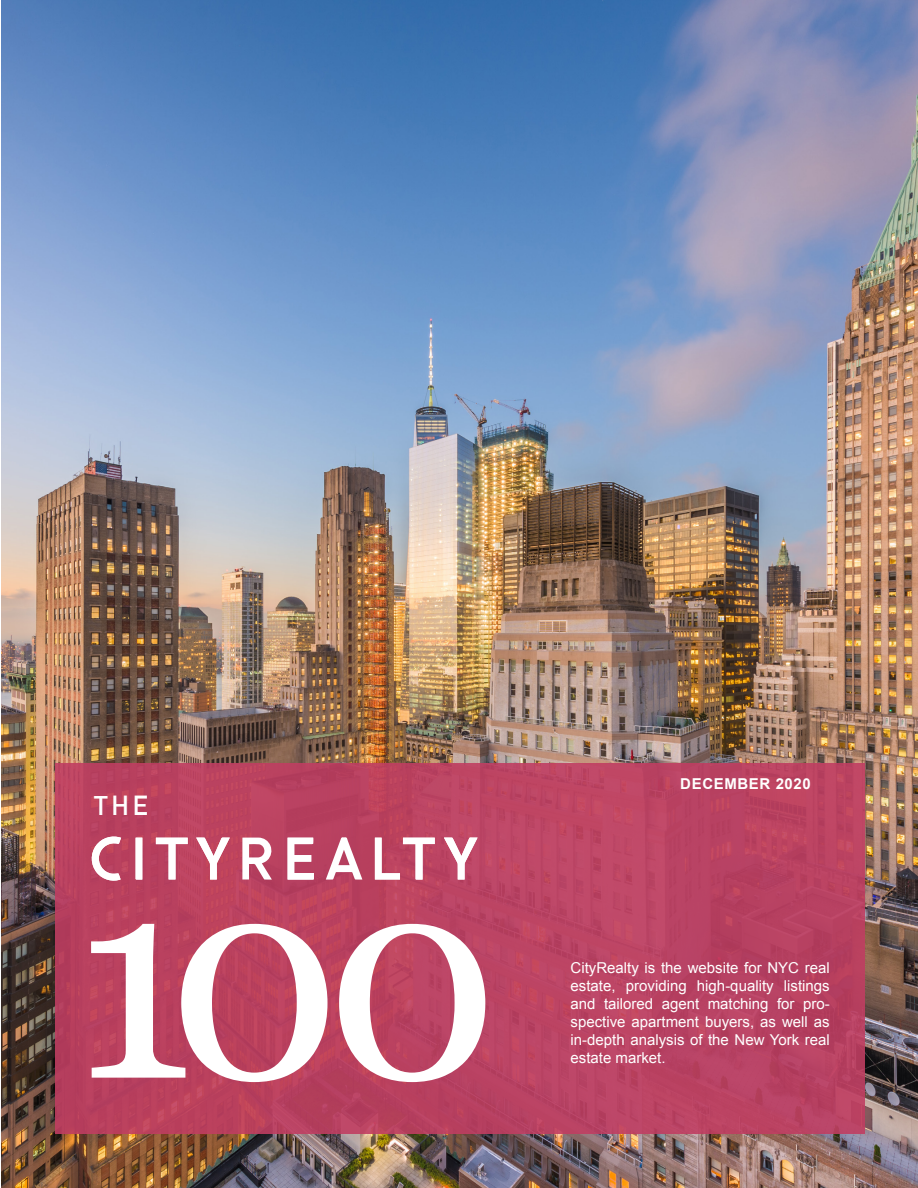
<style>
.page{position:relative;width:918px;height:1188px;background:#fff}
.page>*{position:absolute;margin:0;border:0;box-sizing:border-box;transform-origin:0 0}
.t1{font:285px "Georgia";color:#fff}
.t2{font:27px "Alte DIN1451 Mittelschrift";color:#fff}
.t3{font:15px/18px "Arial";color:#fff;text-align:justify}
.t4{font:700 15px "Arial";letter-spacing:.04em;color:#fff}
</style>
<div class="page">
<img style="left:2px;top:0;width:916px;height:1188px">
<div style="left:56px;top:763px;width:810px;height:371px;background:#c03e62"></div>
<svg style="left:242px;top:838px;width:30px;height:42px"></svg>
<svg style="left:288px;top:838px;width:26px;height:42px"></svg>
<svg style="left:326px;top:837px;width:36px;height:43px"></svg>
<svg style="left:90px;top:835px;width:31px;height:47px"></svg>
<svg style="left:444px;top:838px;width:34px;height:42px"></svg>
<svg style="left:196px;top:838px;width:34px;height:41px"></svg>
<svg style="left:156px;top:838px;width:32px;height:41px"></svg>
<svg style="left:375px;top:838px;width:60px;height:42px"></svg>
<svg style="left:136px;top:838px;width:6px;height:42px"></svg>
<p class="t2" style="left:94px;top:790px;width:55px">THE</p>
<p class="t1" style="left:73px;top:807px;width:428px">100</p>
<p class="t4" style="left:680px;top:773px;width:132px">DECEMBER 2020</p>
<p class="t3" style="left:571px;top:959px;width:261px">CityRealty is the website for NYC real estate, providing high-quality listings and tailored agent matching for pro&shy;spective apartment buyers, as well as in-depth analysis of the New York real estate market.</p>
</div>
